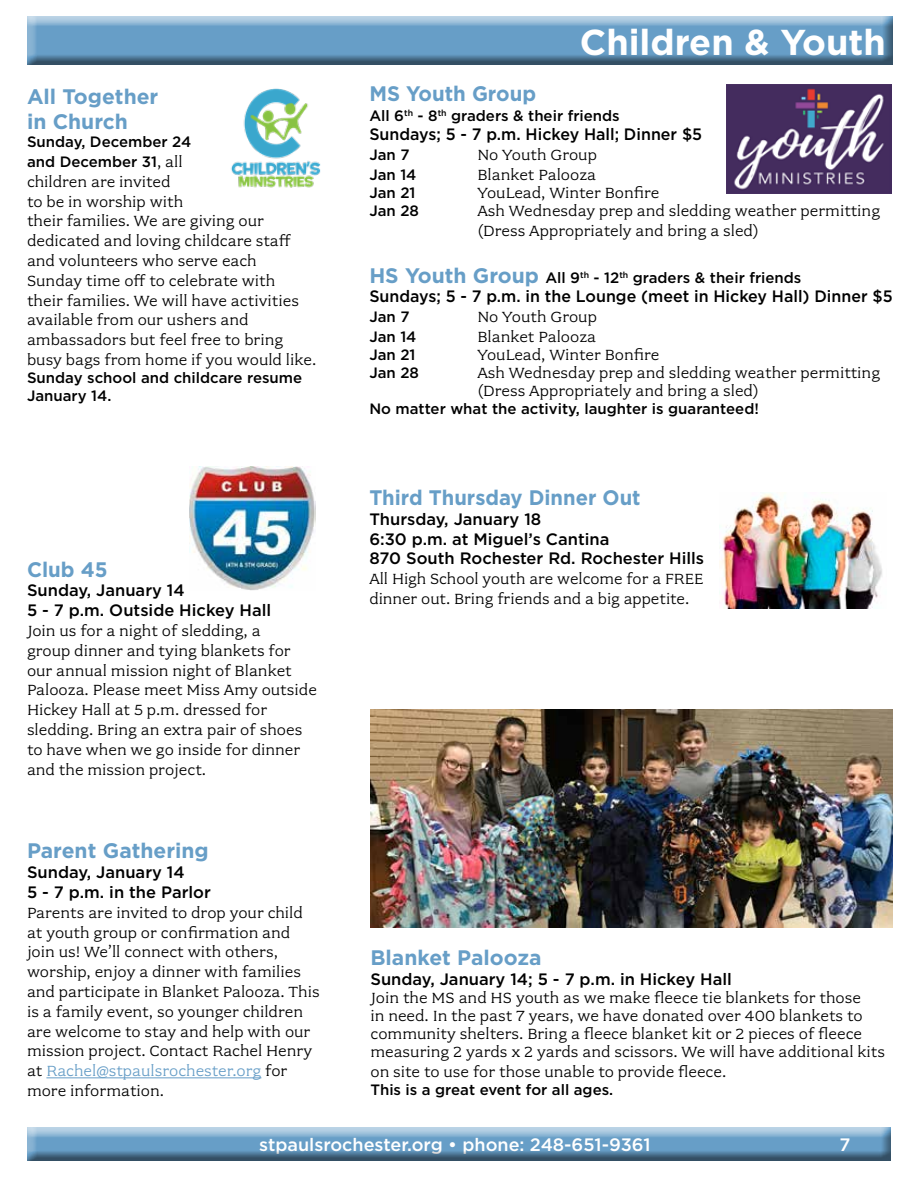
<style>
.page{position:relative;width:918px;height:1188px;background:#fff}
.page>*{position:absolute;margin:0;border:0;box-sizing:border-box;transform-origin:0 0}
.t1{font:700 36px "Gotham";color:#fff}
.t2{font:700 21px/25.2px "Gotham";color:#679ec7}
.t3{font:700 21px "Gotham";color:#679ec7;scale:.96 1}
.t4{font:500 18px "Gotham";color:#fff}
.t5{font:16.5px/19.8px "Fairplex Wide OT";color:#000}
.t6{font:500 16.5px/19.8px "Gotham";color:#000}
.t7{font:500 15px/19.8px "Gotham";color:#000}
.s1{font-family:"Fairplex Wide OT";font-weight:400;font-size:16.5px}
.s2{color:#679ec7}
.s3{font-weight:700;font-size:21px;color:#679ec7}
</style>
<div class="page">
<div style="left:23px;top:1126px;width:868px;height:33px;background:#bbd4e6"></div>
<div style="left:23px;top:1128px;width:868px;height:34px;background:#000;opacity:.5"></div>
<div style="left:26px;top:15px;width:878px;height:51px;background:#000;opacity:.5"></div>
<img style="left:719px;top:493px;width:163px;height:115px">
<img style="left:727px;top:84px;width:164px;height:110px">
<img style="left:231px;top:88px;width:90px;height:100px">
<img style="left:370px;top:710px;width:522px;height:218px">
<img style="left:189px;top:466px;width:126px;height:125px">
<hr style="left:46px;top:1078px;width:215px;height:1px;background:#679ec7">
<p class="t2" style="left:27px;top:84px;width:133px">All Together in Church</p>
<p class="t7" style="left:27px;top:132px;width:166px">Sunday, December 24 and December 31<span class="s1">, all</span></p>
<p class="t5" style="left:27px;top:172px;width:291px">children are invited<br>to be in worship with<br>their families. We are giving our dedicated and loving childcare staff and volunteers who serve each<br>Sunday time off to celebrate with<br>their families. We will have activities available from our ushers and ambassadors but feel free to bring busy bags from home if you would like.</p>
<p class="t7" style="left:27px;top:368px;width:277px;line-height:18px">Sunday school and childcare resume<br>January 14.</p>
<p class="t2" style="left:27px;top:556px;width:82px">Club 45</p>
<p class="t6" style="left:27px;top:580px;width:246px">Sunday, January 14<br>5 - 7 p.m. Outside Hickey Hall</p>
<p class="t5" style="left:27px;top:621px;width:291px">Join us for a night of sledding, a<br>group dinner and tying blankets for our annual mission night of Blanket Palooza. Please meet Miss Amy outside Hickey Hall at 5 p.m. dressed for sledding. Bring an extra pair of shoes to have when we go inside for dinner and the mission project.</p>
<p class="t2" style="left:27px;top:838px;width:183px">Parent Gathering</p>
<p class="t6" style="left:27px;top:862px;width:185px">Sunday, January 14<br>5 - 7 p.m. in the Parlor</p>
<p class="t5" style="left:27px;top:903px;width:294px">Parents are invited to drop your child at youth group or confirmation and join us! We’ll connect with others, worship, enjoy a dinner with families and participate in Blanket Palooza. This is a family event, so younger children are welcome to stay and help with our mission project. Contact Rachel Henry at <span class="s2">Rachel@stpaulsrochester.org</span> for more information.</p>
<h1 class="t1" style="left:580px;top:18px;width:308px">Children &amp; Youth</h1>
<p class="t2" style="left:369px;top:81px;width:168px">MS Youth Group</p>
<p class="t7" style="left:369px;top:105px;width:252px">All 6<sup>th</sup> - 8<sup>th</sup> graders &amp; their friends</p>
<p class="t6" style="left:369px;top:125px;width:334px">Sundays; 5 - 7 p.m. Hickey Hall; Dinner $5</p>
<p class="t7" style="left:369px;top:145px;width:42px">Jan 7</p>
<p class="t5" style="left:477px;top:145px;width:121px">No Youth Group</p>
<p class="t7" style="left:369px;top:165px;width:49px">Jan 14</p>
<p class="t5" style="left:477px;top:165px;width:120px">Blanket Palooza</p>
<p class="t7" style="left:369px;top:183px;width:48px">Jan 21</p>
<p class="t5" style="left:477px;top:183px;width:184px">YouLead, Winter Bonfire</p>
<p class="t7" style="left:369px;top:201px;width:51px">Jan 28</p>
<p class="t5" style="left:477px;top:201px;width:404px">Ash Wednesday prep and sledding weather permitting (Dress Appropriately and bring a sled)</p>
<p class="t7" style="left:369px;top:267px;width:434px"><span class="s3">HS Youth Group</span> All 9<sup>th</sup> - 12<sup>th</sup> graders &amp; their friends</p>
<p class="t6" style="left:369px;top:287px;width:525px">Sundays; 5 - 7 p.m. in the Lounge (meet in Hickey Hall) Dinner $5</p>
<p class="t7" style="left:369px;top:307px;width:42px">Jan 7</p>
<p class="t5" style="left:477px;top:307px;width:121px">No Youth Group</p>
<p class="t7" style="left:369px;top:327px;width:49px">Jan 14</p>
<p class="t5" style="left:477px;top:327px;width:120px">Blanket Palooza</p>
<p class="t7" style="left:369px;top:345px;width:48px">Jan 21</p>
<p class="t5" style="left:477px;top:345px;width:184px">YouLead, Winter Bonfire</p>
<p class="t7" style="left:369px;top:363px;width:51px">Jan 28</p>
<p class="t5" style="left:477px;top:364px;width:404px;line-height:18px">Ash Wednesday prep and sledding weather permitting (Dress Appropriately and bring a sled)</p>
<p class="t7" style="left:369px;top:399px;width:391px">No matter what the activity, laughter is guaranteed!</p>
<p class="t3" style="left:369px;top:484px;width:284px">Third Thursday Dinner Out</p>
<p class="t6" style="left:369px;top:509px;width:336px">Thursday, January 18<br>6:30 p.m. at Miguel’s Cantina<br>870 South Rochester Rd. Rochester Hills</p>
<p class="t5" style="left:369px;top:569px;width:336px">All High School youth are welcome for a FREE dinner out. Bring friends and a big appetite.</p>
<p class="t2" style="left:370px;top:945px;width:173px">Blanket Palooza</p>
<p class="t6" style="left:370px;top:969px;width:363px">Sunday, January 14; 5 - 7 p.m. in Hickey Hall</p>
<p class="t5" style="left:370px;top:989px;width:516px;line-height:18px">Join the MS and HS youth as we make fleece tie blankets for those<br>in need. In the past 7 years, we have donated over 400 blankets to community shelters. Bring a fleece blanket kit or 2 pieces of fleece measuring 2 yards x 2 yards and scissors. We will have additional kits</p>
<p class="t5" style="left:370px;top:1062px;width:357px">on site to use for those unable to provide fleece.</p>
<p class="t7" style="left:370px;top:1079px;width:244px">This is a great event for all ages.</p>
<p class="t4" style="left:259px;top:1133px;width:393px">stpaulsrochester.org • phone: 248-651-9361</p>
<p class="t4" style="left:840px;top:1133px;width:12px">7</p>
</div>
